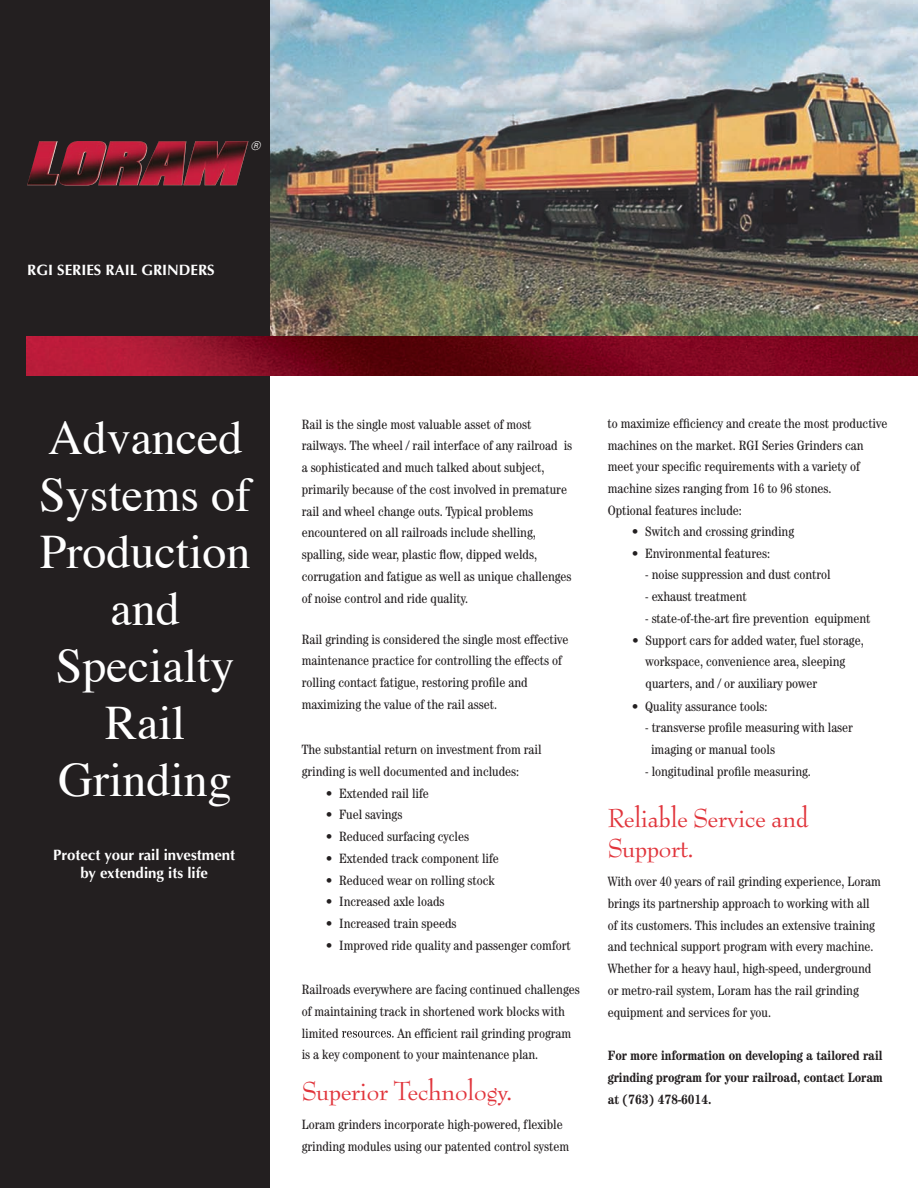
<style>
.page{position:relative;width:918px;height:1188px;background:#fff}
.page>*{position:absolute;margin:0;border:0;box-sizing:border-box;transform-origin:0 0}
.t1{font:48px/57px "Times";color:#fff;text-align:center}
.t2{font:28.5px/30px "Bernhard Modern";letter-spacing:-.025em;color:#e1353c}
.t3{font:700 15px/18px "Optima";color:#fff;text-align:center}
.t4{font:condensed 13.5px/21.8px "Century";color:#231f20}
.t5{font:700 condensed 13.5px/21.8px "Century";color:#231f20;text-align:justify}
.t6{font:italic 12px "Univers";color:#fff}
</style>
<div class="page">
<img style="left:269px;top:0;width:649px;height:337px">
<div style="left:0;top:0;width:269px;height:1188px;background:#231f20"></div>
<img style="left:27px;top:141px;width:221px;height:45px">
<img style="left:27px;top:337px;width:891px;height:38px">
<svg style="left:342px;top:1031px;width:52px;height:7px"></svg>
<p class="t6" style="left:250px;top:139px;width:11px">®</p>
<p class="t3" style="left:27px;top:261px;width:189px">RGI SERIES RAIL GRINDERS</p>
<p class="t1" style="left:39px;top:405px;width:214px">Advanced<br>Systems of<br>Production and<br>Specialty<br>Rail<br>Grinding</p>
<p class="t4" style="left:302px;top:413px;width:272px">Rail is the single most valuable asset of most railways. The wheel / rail interface of any railroad is a sophisticated and much talked about subject, primarily because of the cost involved in premature rail and wheel change outs. Typical problems encountered on all railroads include shelling, spalling, side wear, plastic flow, dipped welds, corrugation and fatigue as well as unique challenges of noise control and ride quality.</p>
<p class="t4" style="left:302px;top:628px;width:268px">Rail grinding is considered the single most effective maintenance practice for controlling the effects of rolling contact fatigue, restoring profile and maximizing the value of the rail asset.</p>
<p class="t4" style="left:302px;top:739px;width:241px">The substantial return on investment from rail grinding is well documented and includes:</p>
<p class="t4" style="left:326px;top:782px;width:105px">• Extended rail life</p>
<p class="t4" style="left:326px;top:804px;width:78px">• Fuel savings</p>
<p class="t4" style="left:326px;top:826px;width:145px">• Reduced surfacing cycles</p>
<p class="t4" style="left:326px;top:847px;width:175px">• Extended track component life</p>
<p class="t4" style="left:326px;top:869px;width:171px">• Reduced wear on rolling stock</p>
<p class="t4" style="left:326px;top:891px;width:120px">• Increased axle loads</p>
<p class="t4" style="left:326px;top:913px;width:132px">• Increased train speeds</p>
<p class="t4" style="left:326px;top:934px;width:247px">• Improved ride quality and passenger comfort</p>
<p class="t4" style="left:302px;top:978px;width:280px">Railroads everywhere are facing continued challenges of maintaining track in shortened work blocks with limited</p>
<p class="t3" style="left:53px;top:846px;width:184px">Protect your rail investment by extending its life</p>
<p class="t4" style="left:302px;top:1022px;width:271px;text-indent:96px">An efficient rail grinding program is a key component to your maintenance plan.</p>
<p class="t2" style="left:302px;top:1076px;width:212px">Superior Technology.</p>
<p class="t4" style="left:302px;top:1113px;width:269px">Loram grinders incorporate high-powered, flexible grinding modules using our patented control system</p>
<p class="t4" style="left:608px;top:413px;width:281px">to maximize efficiency and create the most productive</p>
<p class="t4" style="left:608px;top:434px;width:257px">machines on the market. RGI Series Grinders can meet your specific requirements with a variety of machine sizes ranging from 16 to 96 stones.<br>Optional features include:</p>
<p class="t4" style="left:632px;top:520px;width:164px">• Switch and crossing grinding</p>
<p class="t4" style="left:632px;top:542px;width:140px">• Environmental features:</p>
<p class="t4" style="left:645px;top:564px;width:187px">- noise suppression and dust control</p>
<p class="t4" style="left:645px;top:585px;width:103px">- exhaust treatment</p>
<p class="t4" style="left:645px;top:607px;width:227px">- state-of-the-art fire prevention equipment</p>
<p class="t4" style="left:646px;top:629px;width:220px;text-indent:-14px">• Support cars for added water, fuel storage, workspace, convenience area, sleeping quarters, and / or auxiliary power</p>
<p class="t4" style="left:632px;top:695px;width:137px">• Quality assurance tools:</p>
<p class="t4" style="left:651px;top:717px;width:203px;text-indent:-6px">- transverse profile measuring with laser imaging or manual tools</p>
<p class="t4" style="left:645px;top:760px;width:167px">- longitudinal profile measuring.</p>
<p class="t2" style="left:608px;top:803px;width:203px">Reliable Service and<br>Support.</p>
<p class="t4" style="left:608px;top:871px;width:275px">With over 40 years of rail grinding experience, Loram brings its partnership approach to working with all of its customers. This includes an extensive training and technical support program with every machine.<br>Whether for a heavy haul, high-speed, underground or metro-rail system, Loram has the rail grinding equipment and services for you.</p>
<p class="t5" style="left:608px;top:1044px;width:277px">For more information on developing a tailored rail grinding program for your railroad, contact Loram at (763) 478-6014.</p>
</div>
